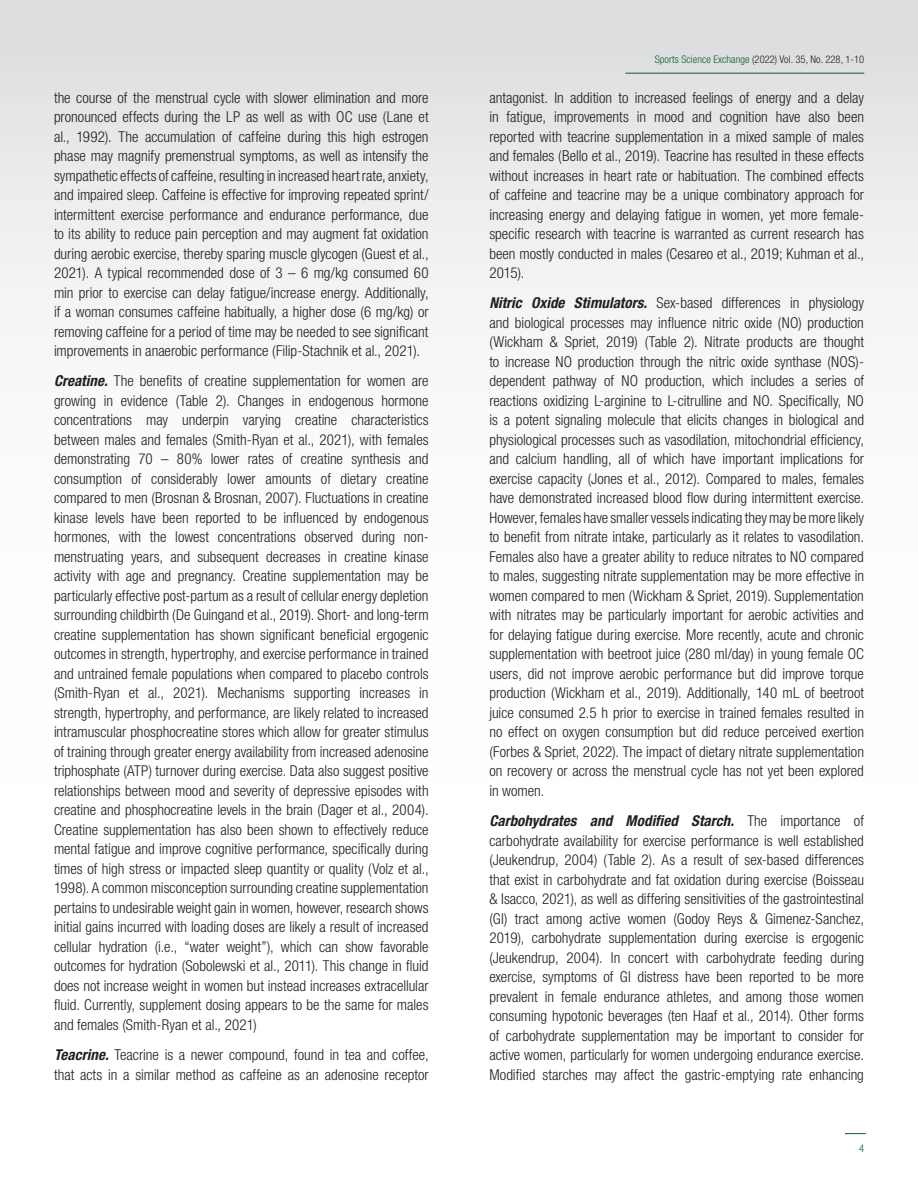
<style>
.page{position:relative;width:918px;height:1188px;background:#fff}
.page>*{position:absolute;margin:0;border:0;box-sizing:border-box;transform-origin:0 0}
.MAIN_BODY{font:300 condensed 15px/19.5px "Helvetica Neue LT Std";color:#231f20;text-align:justify}
.t1{font:300 condensed 10.5px "Helvetica Neue LT Std";letter-spacing:.005em;color:#231f20}
.t2{font:300 condensed 10.5px "Helvetica Neue LT Std";color:#016226}
.s1{font-weight:700;font-style:italic}
.s2{color:#016226}
</style>
<div class="page">
<div style="left:0;top:0;width:918px;height:1188px;background:linear-gradient(to bottom,#e8e9ea,#fff)"></div>
<hr style="left:625px;top:73px;width:239px;height:1px;background:#016226">
<svg style="left:845px;top:1133px;width:21px;height:1px"></svg>
<p class="MAIN_BODY" style="left:54px;top:87px;width:376px">the course of the menstrual cycle with slower elimination and more pronounced effects during the LP as well as with OC use (Lane et al., 1992). The accumulation of caffeine during this high estrogen phase may magnify premenstrual symptoms, as well as intensify the sympathetic effects of caffeine, resulting in increased heart rate, anxiety, and impaired sleep. Caffeine is effective for improving repeated sprint/ intermittent exercise performance and endurance performance, due to its ability to reduce pain perception and may augment fat oxidation during aerobic exercise, thereby sparing muscle glycogen (Guest et al., 2021). A typical recommended dose of 3 – 6 mg/kg consumed 60 min prior to exercise can delay fatigue/increase energy. Additionally, if a woman consumes caffeine habitually, a higher dose (6 mg/kg) or removing caffeine for a period of time may be needed to see significant improvements in anaerobic performance (Filip-Stachnik et al., 2021).</p>
<p class="MAIN_BODY" style="left:54px;top:371px;width:376px"><span class="s1">Creatine.</span> The benefits of creatine supplementation for women are growing in evidence (Table 2). Changes in endogenous hormone concentrations may underpin varying creatine characteristics between males and females (Smith-Ryan et al., 2021), with females demonstrating 70 – 80% lower rates of creatine synthesis and consumption of considerably lower amounts of dietary creatine compared to men (Brosnan &amp; Brosnan, 2007). Fluctuations in creatine kinase levels have been reported to be influenced by endogenous hormones, with the lowest concentrations observed during non&shy;menstruating years, and subsequent decreases in creatine kinase activity with age and pregnancy. Creatine supplementation may be particularly effective post-partum as a result of cellular energy depletion surrounding childbirth (De Guingand et al., 2019). Short- and long-term creatine supplementation has shown significant beneficial ergogenic outcomes in strength, hypertrophy, and exercise performance in trained and untrained female populations when compared to placebo controls (Smith-Ryan et al., 2021). Mechanisms supporting increases in strength, hypertrophy, and performance, are likely related to increased intramuscular phosphocreatine stores which allow for greater stimulus of training through greater energy availability from increased adenosine triphosphate (ATP) turnover during exercise. Data also suggest positive relationships between mood and severity of depressive episodes with creatine and phosphocreatine levels in the brain (Dager et al., 2004).<br>Creatine supplementation has also been shown to effectively reduce mental fatigue and improve cognitive performance, specifically during times of high stress or impacted sleep quantity or quality (Volz et al., 1998). A common misconception surrounding creatine supplementation pertains to undesirable weight gain in women, however, research shows initial gains incurred with loading doses are likely a result of increased cellular hydration (i.e., “water weight”), which can show favorable outcomes for hydration (Sobolewski et al., 2011). This change in fluid does not increase weight in women but instead increases extracellular fluid. Currently, supplement dosing appears to be the same for males and females (Smith-Ryan et al., 2021)</p>
<p class="MAIN_BODY" style="left:54px;top:1045px;width:376px"><span class="s1">Teacrine.</span> Teacrine is a newer compound, found in tea and coffee, that acts in a similar method as caffeine as an adenosine receptor</p>
<p class="t1" style="left:655px;top:53px;width:211px"><span class="s2">Sports Science Exchange</span> (2022) Vol. 35, No. 228, 1-10</p>
<p class="MAIN_BODY" style="left:489px;top:87px;width:376px">antagonist. In addition to increased feelings of energy and a delay in fatigue, improvements in mood and cognition have also been reported with teacrine supplementation in a mixed sample of males and females (Bello et al., 2019). Teacrine has resulted in these effects without increases in heart rate or habituation. The combined effects of caffeine and teacrine may be a unique combinatory approach for increasing energy and delaying fatigue in women, yet more female&shy;specific research with teacrine is warranted as current research has been mostly conducted in males (Cesareo et al., 2019; Kuhman et al., 2015).</p>
<p class="MAIN_BODY" style="left:489px;top:293px;width:376px"><span class="s1">Nitric Oxide Stimulators.</span> Sex-based differences in physiology and biological processes may influence nitric oxide (NO) production (Wickham &amp; Spriet, 2019) (Table 2). Nitrate products are thought to increase NO production through the nitric oxide synthase (NOS)- dependent pathway of NO production, which includes a series of reactions oxidizing L-arginine to L-citrulline and NO. Specifically, NO is a potent signaling molecule that elicits changes in biological and physiological processes such as vasodilation, mitochondrial efficiency, and calcium handling, all of which have important implications for exercise capacity (Jones et al., 2012). Compared to males, females have demonstrated increased blood flow during intermittent exercise.<br>However, females have smaller vessels indicating they may be more likely to benefit from nitrate intake, particularly as it relates to vasodilation.<br>Females also have a greater ability to reduce nitrates to NO compared to males, suggesting nitrate supplementation may be more effective in women compared to men (Wickham &amp; Spriet, 2019). Supplementation with nitrates may be particularly important for aerobic activities and for delaying fatigue during exercise. More recently, acute and chronic supplementation with beetroot juice (280 ml/day) in young female OC users, did not improve aerobic performance but did improve torque production (Wickham et al., 2019). Additionally, 140 mL of beetroot juice consumed 2.5 h prior to exercise in trained females resulted in no effect on oxygen consumption but did reduce perceived exertion (Forbes &amp; Spriet, 2022). The impact of dietary nitrate supplementation on recovery or across the menstrual cycle has not yet been explored in women.</p>
<p class="MAIN_BODY" style="left:489px;top:811px;width:376px"><span class="s1">Carbohydrates and Modified Starch.</span> The importance of carbohydrate availability for exercise performance is well established (Jeukendrup, 2004) (Table 2). As a result of sex-based differences that exist in carbohydrate and fat oxidation during exercise (Boisseau &amp; Isacco, 2021), as well as differing sensitivities of the gastrointestinal (GI) tract among active women (Godoy Reys &amp; Gimenez-Sanchez, 2019), carbohydrate supplementation during exercise is ergogenic (Jeukendrup, 2004). In concert with carbohydrate feeding during exercise, symptoms of GI distress have been reported to be more prevalent in female endurance athletes, and among those women consuming hypotonic beverages (ten Haaf et al., 2014). Other forms of carbohydrate supplementation may be important to consider for active women, particularly for women undergoing endurance exercise.<br>Modified starches may affect the gastric-emptying rate enhancing</p>
<p class="t2" style="left:859px;top:1142px;width:7px">4</p>
</div>
